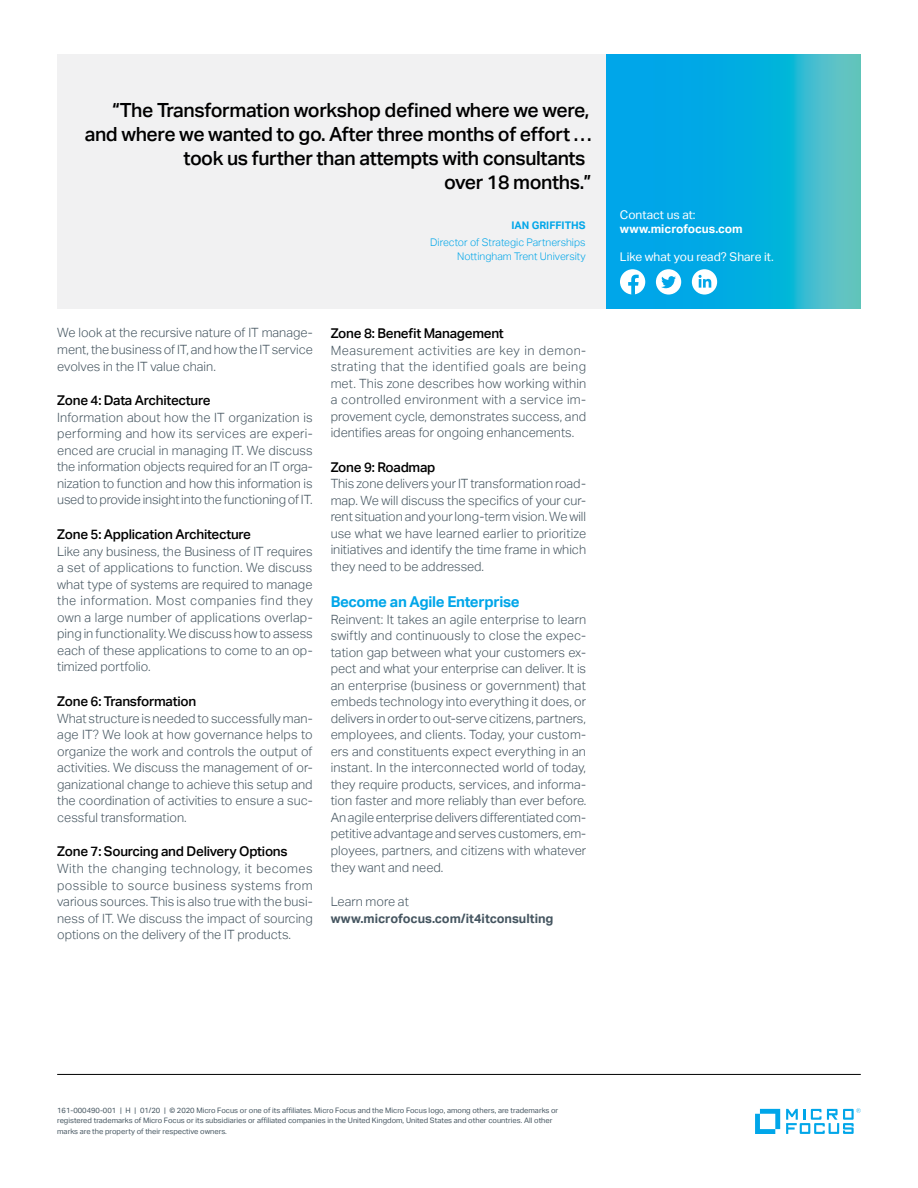
<style>
.page{position:relative;width:918px;height:1188px;background:#fff}
.page>*{position:absolute;margin:0;border:0;box-sizing:border-box;transform-origin:0 0}
.pull_quote_13_16-ali{font:500 19.5px "Aktiv Grotesk";letter-spacing:-.02em;color:#000}
.subhead_10_13-blue{font:700 15px "Aktiv Grotesk";letter-spacing:-.02em;color:#00a6e9}
.subhead_9_12_medium{font:500 13.5px "Aktiv Grotesk";letter-spacing:-.02em;color:#000}
.body_8_5_11-grey{font:300 12.75px/16.5px "Aktiv Grotesk";color:#455560;text-align:justify}
.body_8_5_11-grey-2{font:700 12.75px "Aktiv Grotesk";color:#455560}
.subhead_9_12_medium-2{font:300 12.75px "Aktiv Grotesk";color:#455560}
.Contact_8_9_5-regula{font:12px "Aktiv Grotesk";color:#fff}
.Contact_URL_8_9_5-bo{font:700 12px "Aktiv Grotesk";color:#fff}
.quote_title_or_compa{font:300 10.5px "Aktiv Grotesk";color:#00a6e9}
.quote_name_CAPS_7_11{font:700 10.5px "Aktiv Grotesk";color:#00a6e9}
.mousetype-legal_5_7{font:7.5px/10.5px "Aktiv Grotesk";color:#455560}
</style>
<div class="page">
<hr style="left:57px;top:1074px;width:804px;height:1px;background:#000">
<svg style="left:755px;top:1109px;width:25px;height:25px"></svg>
<svg style="left:786px;top:1108px;width:75px;height:26px"></svg>
<div style="left:57px;top:54px;width:550px;height:254px;background:#f1f1f2"></div>
<svg style="left:606px;top:54px;width:255px;height:254px;background:#12afdd"></svg>
<div style="left:620px;top:269px;width:25px;height:26px;background:#fff;border-radius:50%"></div>
<svg style="left:628px;top:275px;width:11px;height:20px"></svg>
<div style="left:656px;top:269px;width:25px;height:26px;background:#fff;border-radius:50%"></div>
<svg style="left:661px;top:276px;width:15px;height:12px"></svg>
<div style="left:692px;top:269px;width:25px;height:26px;background:#fff;border-radius:50%"></div>
<svg style="left:699px;top:275px;width:12px;height:13px"></svg>
<p class="pull_quote_13_16-ali" style="left:112px;top:98px;width:479px">“The Transformation workshop defined where we were,</p>
<p class="pull_quote_13_16-ali" style="left:85px;top:122px;width:508px">and where we wanted to go. After three months of effort …</p>
<p class="pull_quote_13_16-ali" style="left:184px;top:146px;width:404px">took us further than attempts with consultants</p>
<p class="pull_quote_13_16-ali" style="left:444px;top:170px;width:149px">over 18 months.”</p>
<p class="quote_name_CAPS_7_11" style="left:511px;top:219px;width:76px">IAN GRIFFITHS</p>
<p class="quote_title_or_compa" style="left:430px;top:236px;width:157px">Director of Strategic Partnerships</p>
<p class="quote_title_or_compa" style="left:457px;top:250px;width:130px">Nottingham Trent University</p>
<p class="body_8_5_11-grey" style="left:57px;top:325px;width:257px">We look at the recursive nature of IT manage&shy;ment, the business of IT, and how the IT service evolves in the IT value chain.</p>
<p class="subhead_9_12_medium" style="left:57px;top:393px;width:155px">Zone 4: Data Architecture</p>
<p class="body_8_5_11-grey" style="left:57px;top:409px;width:257px">Information about how the IT organization is performing and how its services are experi&shy;enced are crucial in managing IT. We discuss the information objects required for an IT orga&shy;nization to function and how this information is used to provide insight into the functioning of IT.</p>
<p class="subhead_9_12_medium" style="left:57px;top:526px;width:195px">Zone 5: Application Architecture</p>
<p class="body_8_5_11-grey" style="left:57px;top:543px;width:257px">Like any business, the Business of IT requires a set of applications to function. We discuss what type of systems are required to manage the information. Most companies find they own a large number of applications overlap&shy;ping in functionality. We discuss how to assess each of these applications to come to an op&shy;timized portfolio.</p>
<p class="subhead_9_12_medium" style="left:57px;top:693px;width:141px">Zone 6: Transformation</p>
<p class="body_8_5_11-grey" style="left:57px;top:710px;width:257px">What structure is needed to successfully man&shy;age IT? We look at how governance helps to organize the work and controls the output of activities. We discuss the management of or&shy;ganizational change to achieve this setup and the coordination of activities to ensure a suc&shy;cessful transformation.</p>
<p class="subhead_9_12_medium" style="left:57px;top:844px;width:232px">Zone 7: Sourcing and Delivery Options</p>
<p class="body_8_5_11-grey" style="left:57px;top:860px;width:257px">With the changing technology, it becomes possible to source business systems from various sources. This is also true with the busi&shy;ness of IT. We discuss the impact of sourcing options on the delivery of the IT products.</p>
<p class="subhead_9_12_medium" style="left:331px;top:325px;width:175px">Zone 8: Benefit Management</p>
<p class="body_8_5_11-grey" style="left:331px;top:342px;width:257px">Measurement activities are key in demon&shy;strating that the identified goals are being met. This zone describes how working within a controlled environment with a service im&shy;provement cycle, demonstrates success, and identifies areas for ongoing enhancements.</p>
<p class="subhead_9_12_medium" style="left:331px;top:459px;width:106px">Zone 9: Roadmap</p>
<p class="body_8_5_11-grey" style="left:331px;top:476px;width:257px">This zone delivers your IT transformation road&shy;map. We will discuss the specifics of your cur&shy;rent situation and your long-term vision. We will use what we have learned earlier to prioritize initiatives and identify the time frame in which they need to be addressed.</p>
<p class="subhead_10_13-blue" style="left:331px;top:593px;width:190px">Become an Agile Enterprise</p>
<p class="body_8_5_11-grey" style="left:331px;top:611px;width:257px">Reinvent: It takes an agile enterprise to learn swiftly and continuously to close the expec&shy;tation gap between what your customers ex&shy;pect and what your enterprise can deliver. It is an enterprise (business or government) that embeds technology into everything it does, or delivers in order to out-serve citizens, partners, employees, and clients. Today, your custom&shy;ers and constituents expect everything in an instant. In the interconnected world of today, they require products, services, and informa&shy;tion faster and more reliably than ever before.<br>An agile enterprise delivers differentiated com&shy;petitive advantage and serves customers, em&shy;ployees, partners, and citizens with whatever they want and need.</p>
<p class="subhead_9_12_medium-2" style="left:331px;top:894px;width:80px">Learn more at</p>
<p class="body_8_5_11-grey-2" style="left:331px;top:911px;width:224px">www.microfocus.com/it4itconsulting</p>
<p class="Contact_8_9_5-regula" style="left:620px;top:207px;width:77px">Contact us at:</p>
<p class="Contact_URL_8_9_5-bo" style="left:620px;top:222px;width:124px">www.microfocus.com</p>
<p class="Contact_8_9_5-regula" style="left:620px;top:250px;width:155px">Like what you read? Share it.</p>
<p class="mousetype-legal_5_7" style="left:57px;top:1105px;width:503px">161-000490-001 | H | 01/20 | © 2020 Micro Focus or one of its affiliates. Micro Focus and the Micro Focus logo, among others, are trademarks or registered trademarks of Micro Focus or its subsidiaries or affiliated companies in the United Kingdom, United States and other countries. All other marks are the property of their respective owners.</p>
</div>
